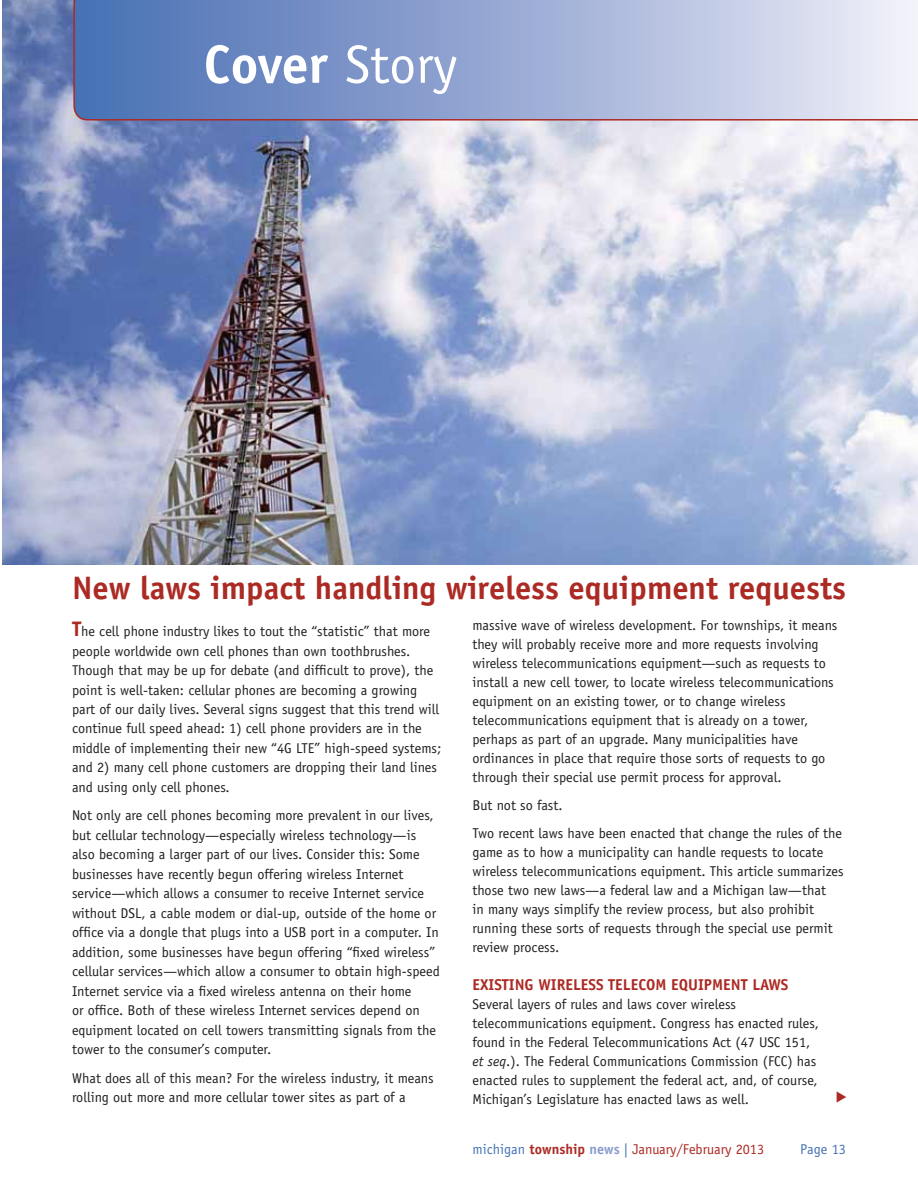
<style>
.page{position:relative;width:918px;height:1188px;background:#fff}
.page>*{position:absolute;margin:0;border:0;box-sizing:border-box;transform-origin:0 0}
.t1{font:700 54px "Officina Sans";letter-spacing:-.01em;color:#fff}
.t2{font:700 32.55px "Officina Sans";color:#ac2a24}
.t3{font:700 15.75px "Officina Sans";color:#ac2a24}
.t4{font:14.25px/19.5px "Officina Sans";color:#231f20}
.t5{font:14.25px "Officina Sans";color:#ac2a24}
.t6{font:14.25px "Officina Sans";color:#4472b5}
.s1{font-weight:400}
.s2{font-weight:700;font-size:21px;color:#ac2a24}
.s3{font-style:italic}
.s4{color:#4472b5}
.s5{font-weight:700}
.s6{font-weight:700;color:#8a9dcd}
</style>
<div class="page">
<img style="left:2px;top:0;width:916px;height:564px">
<svg style="left:73px;top:0;width:845px;height:121px;background:#99a9d1"></svg>
<h1 class="t1" style="left:204px;top:44px;width:255px">Cover <span class="s1">Story</span></h1>
<h2 class="t2" style="left:72px;top:575px;width:775px">New laws impact handling wireless equipment requests</h2>
<p class="t4" style="left:72px;top:623px;width:371px"><span class="s2">T</span>he cell phone industry likes to tout the “statistic” that more people worldwide own cell phones than own toothbrushes.<br>Though that may be up for debate (and difficult to prove), the point is well-taken: cellular phones are becoming a growing part of our daily lives. Several signs suggest that this trend will continue full speed ahead: 1) cell phone providers are in the middle of implementing their new “4G LTE” high-speed systems; and 2) many cell phone customers are dropping their land lines and using only cell phones.</p>
<p class="t4" style="left:72px;top:807px;width:369px">Not only are cell phones becoming more prevalent in our lives, but cellular technology—especially wireless technology—is also becoming a larger part of our lives. Consider this: Some businesses have recently begun offering wireless Internet service—which allows a consumer to receive Internet service without DSL, a cable modem or dial-up, outside of the home or office via a dongle that plugs into a USB port in a computer. In addition, some businesses have begun offering “fixed wireless” cellular services—which allow a consumer to obtain high-speed Internet service via a fixed wireless antenna on their home<br>or office. Both of these wireless Internet services depend on equipment located on cell towers transmitting signals from the tower to the consumer’s computer.</p>
<p class="t4" style="left:72px;top:1070px;width:363px">What does all of this mean? For the wireless industry, it means rolling out more and more cellular tower sites as part of a</p>
<p class="t4" style="left:473px;top:617px;width:367px;line-height:19px">massive wave of wireless development. For townships, it means they will probably receive more and more requests involving wireless telecommunications equipment—such as requests to install a new cell tower, to locate wireless telecommunications equipment on an existing tower, or to change wireless telecommunications equipment that is already on a tower, perhaps as part of an upgrade. Many municipalities have ordinances in place that require those sorts of requests to go through their special use permit process for approval.</p>
<p class="t4" style="left:473px;top:792px;width:371px;line-height:27.9px">But not so fast.<br>Two recent laws have been enacted that change the rules of the</p>
<p class="t4" style="left:473px;top:844px;width:373px;line-height:19px">game as to how a municipality can handle requests to locate wireless telecommunications equipment. This article summarizes those two new laws—a federal law and a Michigan law—that<br>in many ways simplify the review process, but also prohibit running these sorts of requests through the special use permit review process.</p>
<p class="t3" style="left:472px;top:978px;width:318px">EXISTING WIRELESS TELECOM EQUIPMENT LAWS</p>
<p class="t4" style="left:472px;top:996px;width:348px;line-height:19px">Several layers of rules and laws cover wireless telecommunications equipment. Congress has enacted rules, found in the Federal Telecommunications Act (47 USC 151, <span class="s3">et seq</span>.). The Federal Communications Commission (FCC) has enacted rules to supplement the federal act, and, of course, Michigan’s Legislature has enacted laws as well.</p>
<p class="t5" style="left:472px;top:1144px;width:293px"><span class="s4">michigan</span> <span class="s5">township</span> <span class="s6">news</span> <span class="s4">|</span> January/February 2013</p>
<p class="t6" style="left:800px;top:1144px;width:47px">Page 13</p>
</div>
